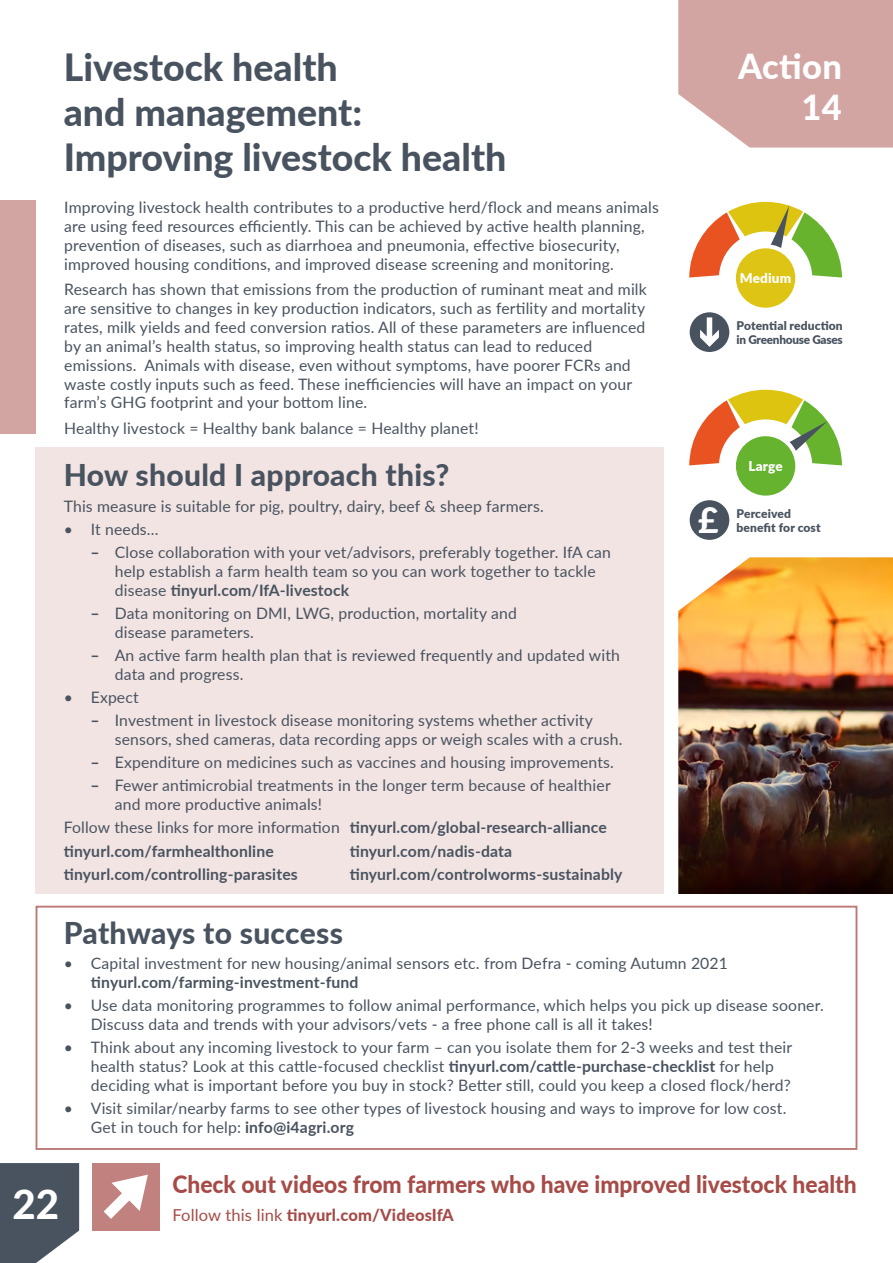
<style>
.page{position:relative;width:893px;height:1263px;background:#fff}
.page>*{position:absolute;margin:0;border:0;box-sizing:border-box;transform-origin:0 0}
.t1{font:800 40.2px "Lato";color:#fff}
.t2{font:800 37.5px/45px "Lato";color:#49535f}
.t3{font:800 35.25px "Lato";color:#fff}
.t4{font:800 34.5px/41.4px "Lato";letter-spacing:.01em;color:#fff;text-align:right}
.t5{font:800 30px "Lato";letter-spacing:.01em;color:#49535f}
.t6{font:800 24px "Lato";color:#a64b47;scale:.95 1}
.t7{font:800 16.5px "Lato";letter-spacing:.01em;color:#a64b47}
.t8{font:15.75px/18.9px "Lato";letter-spacing:.01em;color:#49535f}
.t9{font:700 15.75px/23.1px "Lato";letter-spacing:.01em;color:#49535f}
.t10{font:900 13.5px "Lato";letter-spacing:.01em;color:#fff}
.t11{font:900 12px/14.4px "Lato";letter-spacing:-.02em;color:#49535f}
.t12{font:900 12px "Lato";color:#49535f}
.s1{font-weight:800}
.s2{font-weight:700}
.s3{font-weight:400}
</style>
<div class="page">
<svg style="left:0;top:1163px;width:79px;height:100px"></svg>
<div style="left:0;top:200px;width:35px;height:234px;background:#d2a5a3"></div>
<div style="left:35px;top:448px;width:629px;height:446px;background:#f2e4e3"></div>
<svg style="left:678px;top:0;width:215px;height:148px"></svg>
<img style="left:678px;top:557px;width:215px;height:337px">
<div style="left:36px;top:906px;width:821px;height:244px;border:2px solid #bc7875"></div>
<svg style="left:688px;top:311px;width:43px;height:42px"></svg>
<div style="left:687px;top:309px;width:45px;height:46px;border:3px solid #fff;border-radius:50%"></div>
<svg style="left:700px;top:317px;width:19px;height:30px"></svg>
<div style="left:688px;top:499px;width:43px;height:42px;background:#49535f;border-radius:50%"></div>
<div style="left:687px;top:497px;width:45px;height:46px;border:3px solid #fff;border-radius:50%"></div>
<svg style="left:689px;top:202px;width:153px;height:75px"></svg>
<div style="left:732px;top:244px;width:67px;height:68px;background:#fff;border-radius:50%"></div>
<div style="left:736px;top:248px;width:59px;height:60px;background:#dec414;border-radius:50%"></div>
<svg style="left:689px;top:390px;width:153px;height:75px"></svg>
<div style="left:732px;top:432px;width:67px;height:68px;background:#fff;border-radius:50%"></div>
<div style="left:736px;top:436px;width:59px;height:60px;background:#65b32e;border-radius:50%"></div>
<div style="left:92px;top:1163px;width:67px;height:67px;background:#c1817e"></div>
<svg style="left:104px;top:1174px;width:44px;height:45px"></svg>
<h2 class="t2" style="left:64px;top:43px;width:444px">Livestock health<br>and management:<br>Improving livestock health</h2>
<p class="t8" style="left:64px;top:197px;width:596px">Improving livestock health contributes to a productive herd/flock and means animals are using feed resources efficiently. This can be achieved by active health planning, prevention of diseases, such as diarrhoea and pneumonia, effective biosecurity, improved housing conditions, and improved disease screening and monitoring.</p>
<p class="t8" style="left:64px;top:279px;width:584px">Research has shown that emissions from the production of ruminant meat and milk are sensitive to changes in key production indicators, such as fertility and mortality rates, milk yields and feed conversion ratios. All of these parameters are influenced by an animal’s health status, so improving health status can lead to reduced emissions. Animals with disease, even without symptoms, have poorer FCRs and waste costly inputs such as feed. These inefficiencies will have an impact on your farm’s GHG footprint and your bottom line.</p>
<p class="t8" style="left:64px;top:418px;width:416px">Healthy livestock = Healthy bank balance = Healthy planet!</p>
<h3 class="t5" style="left:64px;top:453px;width:387px">How should I approach this?</h3>
<p class="t8" style="left:64px;top:496px;width:481px">This measure is suitable for pig, poultry, dairy, beef &amp; sheep farmers.</p>
<p class="t8" style="left:64px;top:519px;width:96px">• It needs...</p>
<p class="t8" style="left:115px;top:542px;width:498px;text-indent:-24px"><span class="s1">–</span> Close collaboration with your vet/advisors, preferably together. IfA can help establish a farm health team so you can work together to tackle disease <span class="s2">tinyurl.com/IfA-livestock</span></p>
<p class="t8" style="left:115px;top:603px;width:404px;text-indent:-24px"><span class="s1">–</span> Data monitoring on DMI, LWG, production, mortality and disease parameters.</p>
<p class="t8" style="left:115px;top:645px;width:507px;text-indent:-24px"><span class="s1">–</span> An active farm health plan that is reviewed frequently and updated with data and progress.</p>
<p class="t8" style="left:64px;top:687px;width:77px">• Expect</p>
<p class="t8" style="left:115px;top:710px;width:509px;text-indent:-24px"><span class="s1">–</span> Investment in livestock disease monitoring systems whether activity sensors, shed cameras, data recording apps or weigh scales with a crush.</p>
<p class="t8" style="left:90px;top:752px;width:525px"><span class="s1">–</span> Expenditure on medicines such as vaccines and housing improvements.</p>
<p class="t8" style="left:115px;top:775px;width:497px;text-indent:-24px"><span class="s1">–</span> Fewer antimicrobial treatments in the longer term because of healthier and more productive animals!</p>
<p class="t9" style="left:64px;top:815px;width:545px"><span class="s3">Follow these links for more information</span> tinyurl.com/global-research-alliance tinyurl.com/farmhealthonline</p>
<p class="t9" style="left:350px;top:838px;width:164px">tinyurl.com/nadis-data</p>
<p class="t9" style="left:64px;top:862px;width:236px">tinyurl.com/controlling-parasites</p>
<p class="t9" style="left:350px;top:862px;width:274px">tinyurl.com/controlworms-sustainably</p>
<h3 class="t4" style="left:738px;top:44px;width:105px">Action<br>14</h3>
<p class="t10" style="left:740px;top:268px;width:53px">Medium</p>
<p class="t11" style="left:737px;top:318px;width:108px">Potential reduction in Greenhouse Gases</p>
<h3 class="t3" style="left:698px;top:494px;width:22px">£</h3>
<p class="t10" style="left:748px;top:456px;width:36px">Large</p>
<p class="t12" style="left:737px;top:504px;width:56px">Perceived</p>
<p class="t12" style="left:737px;top:519px;width:86px">benefit for cost</p>
<h3 class="t5" style="left:64px;top:911px;width:281px">Pathways to success</h3>
<p class="t8" style="left:64px;top:953px;width:666px">• Capital investment for new housing/animal sensors etc. from Defra - coming Autumn 2021</p>
<p class="t9" style="left:91px;top:970px;width:269px">tinyurl.com/farming-investment-fund</p>
<p class="t8" style="left:91px;top:995px;width:734px;text-indent:-27px">• Use data monitoring programmes to follow animal performance, which helps you pick up disease sooner.<br>Discuss data and trends with your advisors/vets - a free phone call is all it takes!</p>
<p class="t8" style="left:91px;top:1037px;width:703px;text-indent:-27px">• Think about any incoming livestock to your farm – can you isolate them for 2-3 weeks and test their health status? Look at this cattle-focused checklist <span class="s2">tinyurl.com/cattle-purchase-checklist</span> for help deciding what is important before you buy in stock? Better still, could you keep a closed flock/herd?</p>
<p class="t8" style="left:91px;top:1098px;width:697px;text-indent:-27px">• Visit similar/nearby farms to see other types of livestock housing and ways to improve for low cost.<br>Get in touch for help: <span class="s2">info@i4agri.org</span></p>
<h1 class="t1" style="left:12px;top:1175px;width:48px">22</h1>
<h3 class="t6" style="left:172px;top:1166px;width:722px">Check out videos from farmers who have improved livestock health</h3>
<p class="t7" style="left:172px;top:1203px;width:283px"><span class="s3">Follow this link</span> tinyurl.com/VideosIfA</p>
</div>
